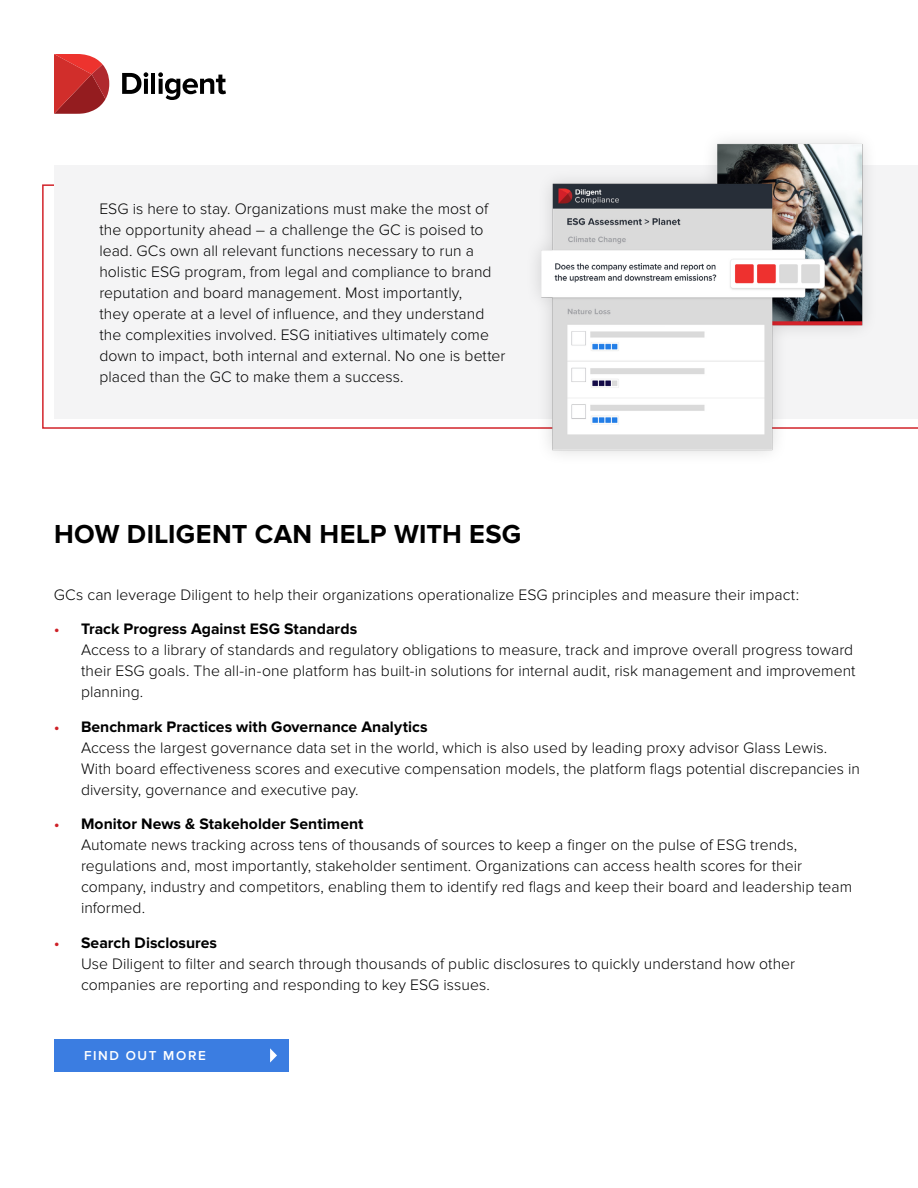
<style>
.page{position:relative;width:918px;height:1188px;background:#fff}
.page>*{position:absolute;margin:0;border:0;box-sizing:border-box;transform-origin:0 0}
.t1{font:700 27px "Proxima Nova";letter-spacing:.01em;color:#000}
.t2{font:300 15.75px/21px "Proxima Nova";letter-spacing:.005em;color:#000}
.t3{font:600 13.5px "Proxima Nova";letter-spacing:.12em;color:#fff}
.s1{font-weight:700;font-size:15px;color:#ce2127}
.s2{font-weight:700}
</style>
<div class="page">
<svg style="left:42px;top:184px;width:876px;height:245px"></svg>
<div style="left:54px;top:165px;width:864px;height:254px;background:#f4f4f5"></div>
<svg style="left:122px;top:72px;width:26px;height:22px"></svg>
<hr style="left:151px;top:73px;width:4px;height:21px;background:#000">
<svg style="left:158px;top:72px;width:68px;height:28px"></svg>
<svg style="left:54px;top:54px;width:55px;height:60px;background:#c44141"></svg>
<div style="left:54px;top:1039px;width:234px;height:33px;background:#3b7de1"></div>
<svg style="left:270px;top:1048px;width:7px;height:15px"></svg>
<div style="left:524px;top:128px;width:354px;height:338px;background:#f4f4f5"></div>
<img style="left:532px;top:128px;width:355px;height:338px">
<p class="t2" style="left:99px;top:199px;width:408px">ESG is here to stay. Organizations must make the most of the opportunity ahead – a challenge the GC is poised to lead. GCs own all relevant functions necessary to run a holistic ESG program, from legal and compliance to brand reputation and board management. Most importantly,<br>they operate at a level of influence, and they understand the complexities involved. ESG initiatives ultimately come down to impact, both internal and external. No one is better placed than the GC to make them a success.</p>
<h1 class="t1" style="left:54px;top:519px;width:469px">HOW DILIGENT CAN HELP WITH ESG</h1>
<p class="t2" style="left:54px;top:584px;width:747px">GCs can leverage Diligent to help their organizations operationalize ESG principles and measure their impact:</p>
<p class="t2" style="left:81px;top:619px;width:776px;text-indent:-27px"><span class="s1">•</span> <span class="s2">Track Progress Against ESG Standards<br></span>Access to a library of standards and regulatory obligations to measure, track and improve overall progress toward their ESG goals. The all-in-one platform has built-in solutions for internal audit, risk management and improvement planning.</p>
<p class="t2" style="left:81px;top:716px;width:781px;text-indent:-27px"><span class="s1">•</span> <span class="s2">Benchmark Practices with Governance Analytics<br></span>Access the largest governance data set in the world, which is also used by leading proxy advisor Glass Lewis.<br>With board effectiveness scores and executive compensation models, the platform flags potential discrepancies in diversity, governance and executive pay.</p>
<p class="t2" style="left:81px;top:814px;width:773px;text-indent:-27px"><span class="s1">•</span> <span class="s2">Monitor News &amp; Stakeholder Sentiment<br></span>Automate news tracking across tens of thousands of sources to keep a finger on the pulse of ESG trends, regulations and, most importantly, stakeholder sentiment. Organizations can access health scores for their company, industry and competitors, enabling them to identify red flags and keep their board and leadership team informed.</p>
<p class="t2" style="left:81px;top:932px;width:716px;text-indent:-27px"><span class="s1">•</span> <span class="s2">Search Disclosures<br></span>Use Diligent to filter and search through thousands of public disclosures to quickly understand how other companies are reporting and responding to key ESG issues.</p>
<p class="t3" style="left:84px;top:1048px;width:123px">FIND OUT MORE</p>
</div>
